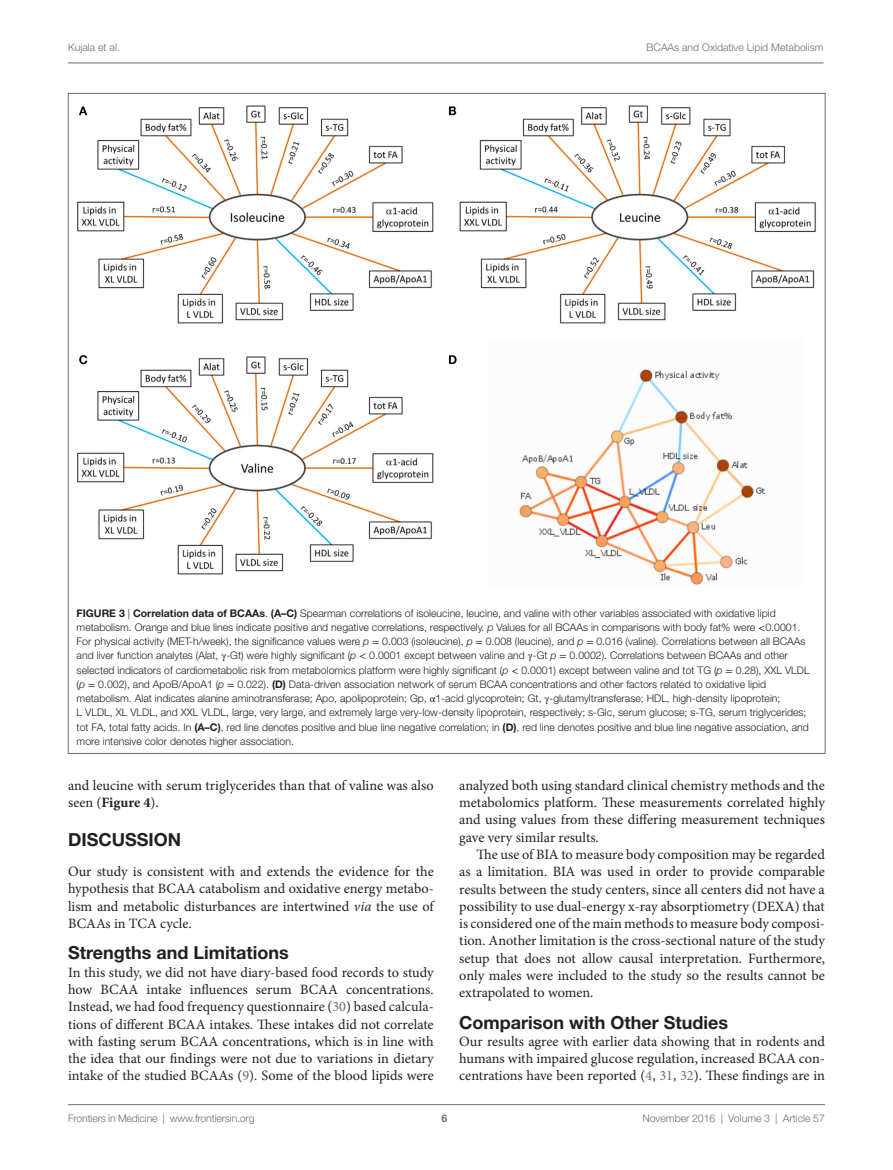
<style>
.page{position:relative;width:893px;height:1170px;background:#fff}
.page>*{position:absolute;margin:0;border:0;box-sizing:border-box;transform-origin:0 0}
.t1{font:700 18px "Helvetica Neue LT Std";color:#231f20}
.t2{font:14.25px/17.2px "Minion Pro";color:#231f20;text-align:justify}
.t3{font:300 10.5px/14.2px "Helvetica Neue LT Std";color:#231f20}
.t4{font:300 10.5px "Helvetica Neue LT Std";color:#6c6d70}
.t5{font:700 10.5px "Helvetica Neue LT Std";color:#231f20}
.t6{font:700 10.5px "Helvetica Neue LT Std";color:#6c6d70}
.s1{font-weight:300}
.s2{font-weight:700}
.s3{font-style:italic}
.s4{font-family:"STIX General";font-weight:400}
.s5{color:#6c6d70}
</style>
<div class="page">
<img style="left:77px;top:105px;width:739px;height:480px">
<hr style="left:68px;top:63px;width:756px;height:1px;background:#6c6d70">
<hr style="left:68px;top:1104px;width:757px;height:1px;background:#6c6d70">
<p class="t4" style="left:68px;top:41px;width:53px">Kujala et al.</p>
<p class="t4" style="left:647px;top:41px;width:178px">BCAAs and Oxidative Lipid Metabolism</p>
<p class="t5" style="left:77px;top:606px;width:169px">FIG URE 3 <span class="s1">|</span> Correlation data of BCAA</p>
<p class="t3" style="left:77px;top:605px;width:735px;text-indent:183px"><span class="s2">s</span>. <span class="s2">(A–C)</span> Spearman correlations of isoleucine, leucine, and valine with other variables associated with oxidative lipid metabolism. Orange and blue lines indicate positive and negative correlations, respectively. <span class="s3">p</span> Values for all BCAAs in comparisons with body fat% were <span class="s4">&lt;</span>0.0001.<br>For physical activity (MET-h/week), the significance values were <span class="s3">p</span> <span class="s4">=</span> 0.003 (isoleucine), <span class="s3">p</span> <span class="s4">=</span> 0.008 (leucine), and <span class="s3">p</span> <span class="s4">=</span> 0.016 (valine). Correlations between all BCAAs and liver function analytes (Alat, <span class="s4">γ</span>-Gt) were highly significant (<span class="s3">p</span> <span class="s4">&lt;</span> 0.0001 except between valine and <span class="s4">γ</span>-Gt <span class="s3">p</span> <span class="s4">=</span> 0.0002). Correlations between BCAAs and other selected indicators of cardiometabolic risk from metabolomics platform were highly significant (<span class="s3">p</span> <span class="s4">&lt;</span> 0.0001) except between valine and tot TG (<span class="s3">p</span> <span class="s4">=</span> 0.28), XXL VLDL (<span class="s3">p</span> <span class="s4">=</span> 0.002), and ApoB/ApoA1 (<span class="s3">p</span> <span class="s4">=</span> 0.022). <span class="s2">(D)</span> Data-driven association network of serum BCAA concentrations and other factors related to oxidative lipid metabolism. Alat indicates alanine aminotransferase; Apo, apolipoprotein; Gp, <span class="s4">α</span>1-acid glycoprotein; Gt, <span class="s4">γ</span>-glutamyltransferase; HDL, high-density lipoprotein;<br>L VLDL, XL VLDL, and XXL VLDL, large, very large, and extremely large very-low-density lipoprotein, respectively; s-Glc, serum glucose; s-TG, serum triglycerides; tot FA, total fatty acids. In <span class="s2">(A–C)</span>, red line denotes positive and blue line negative correlation; in <span class="s2">(D)</span>, red line denotes positive and blue line negative association, and more intensive color denotes higher association.</p>
<p class="t2" style="left:68px;top:776px;width:367px">and leucine with serum triglycerides than that of valine was also seen (<span class="s2">Figure 4</span>).</p>
<p class="t1" style="left:68px;top:828px;width:112px">DISCUSSION</p>
<p class="t2" style="left:68px;top:863px;width:367px">Our study is consistent with and extends the evidence for the hypothesis that BCAA catabolism and oxidative energy metabo&shy;lism and metabolic disturbances are intertwined <span class="s3">via</span> the use of BCAAs in TCA cycle.</p>
<p class="t1" style="left:68px;top:941px;width:222px">Strengths and Limitations</p>
<p class="t2" style="left:68px;top:963px;width:367px">In this study, we did not have diary-based food records to study how BCAA intake influences serum BCAA concentrations.<br>Instead, we had food frequency questionnaire (<span class="s5">30</span>) based calcula&shy;tions of different BCAA intakes. These intakes did not correlate with fasting serum BCAA concentrations, which is in line with the idea that our findings were not due to variations in dietary intake of the studied BCAAs (<span class="s5">9</span>). Some of the blood lipids were</p>
<p class="t2" style="left:459px;top:776px;width:367px">analyzed both using standard clinical chemistry methods and the metabolomics platform. These measurements correlated highly and using values from these differing measurement techniques gave very similar results.</p>
<p class="t2" style="left:459px;top:845px;width:367px;text-indent:17px">The use of BIA to measure body composition may be regarded as a limitation. BIA was used in order to provide comparable results between the study centers, since all centers did not have a possibility to use dual-energy x-ray absorptiometry (DEXA) that is considered one of the main methods to measure body composi&shy;tion. Another limitation is the cross-sectional nature of the study setup that does not allow causal interpretation. Furthermore, only males were included to the study so the results cannot be extrapolated to women.</p>
<p class="t1" style="left:459px;top:1010px;width:270px">Comparison with Other Studies</p>
<p class="t2" style="left:459px;top:1032px;width:367px">Our results agree with earlier data showing that in rodents and humans with impaired glucose regulation, increased BCAA con&shy;centrations have been reported (<span class="s5">4</span>, <span class="s5">31</span>, <span class="s5">32</span>). These findings are in</p>
<p class="t4" style="left:68px;top:1111px;width:188px">Frontiers in Medicine | www.frontiersin.org</p>
<p class="t4" style="left:642px;top:1111px;width:184px">November 2016 | Volume 3 | Article 57</p>
<p class="t6" style="left:441px;top:1111px;width:7px">6</p>
</div>
